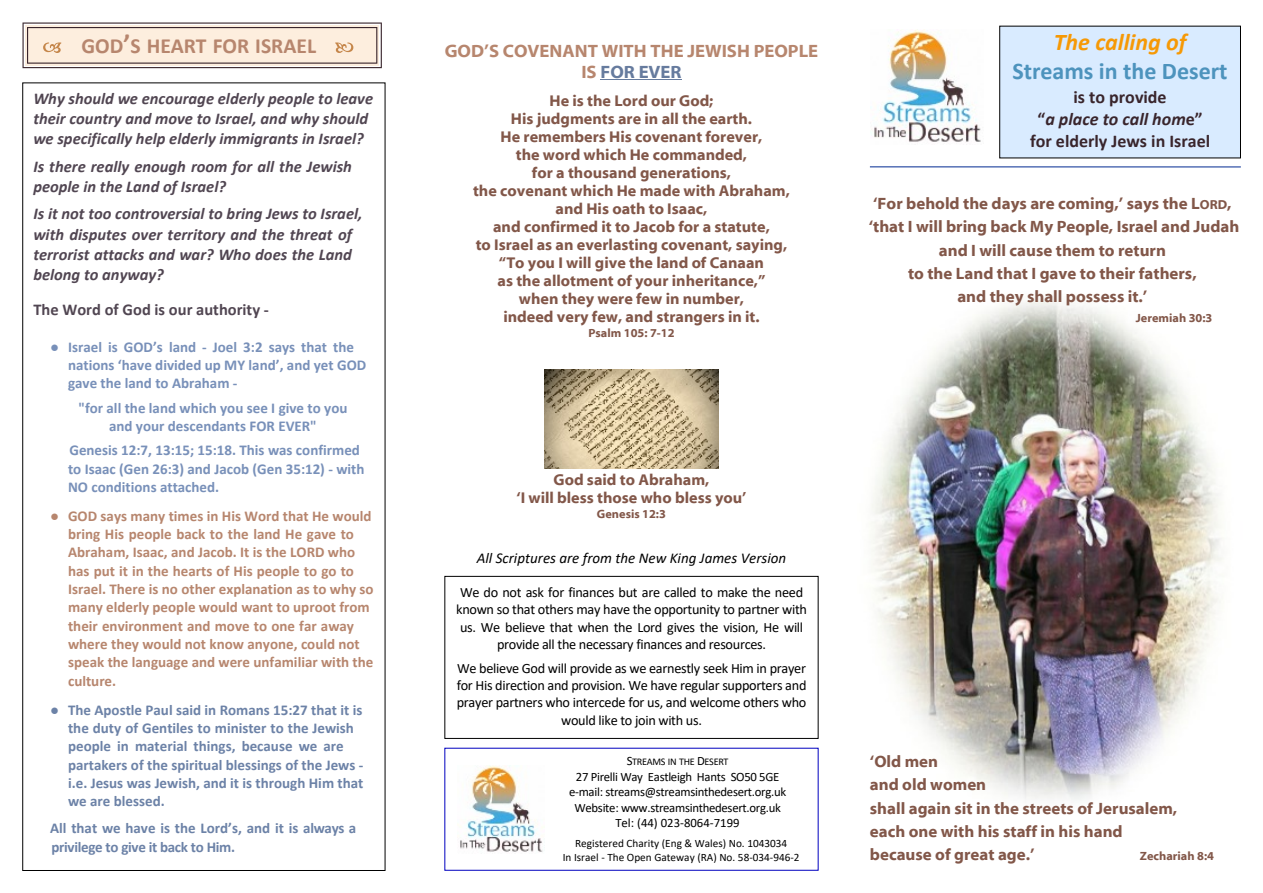
<style>
.page{position:relative;width:1263px;height:893px;background:#fff}
.page>*{position:absolute;margin:0;border:0;box-sizing:border-box;transform-origin:0 0}
.t1{font:700 24px "Calibri";color:#4d93bd}
.t2{font:italic 700 24px "Calibri";color:#f69906}
.t3{font:700 21.6px "Calibri";color:#b7866e}
.t4{font:700 18px/22px "Calibri";color:#39252c;text-align:center}
.t5{font:18px/20.5px "Myriad Bd Web";color:#b7866e;text-align:center}
.t6{font:italic 700 16.5px/20.1px "Calibri";color:#514652}
.t7{font:16.5px/23.4px "Myriad Bd Web";color:#825749}
.t8{font:700 16.5px "Calibri";color:#514652}
.t9{font:15.75px/18px "Myriad Bd Web";color:#825749;text-align:center}
.t10{font:700 15px/18.3px "Calibri";color:#b7866e}
.t11{font:700 15px/18.3px "Calibri";color:#7890b9}
.t12{font:700 15px/18.3px "Calibri";color:#6c82a7}
.t13{font:700 15px/18.3px "Calibri";letter-spacing:-.02em;color:#6c82a7}
.t14{font:italic 15px "Calibri";color:#000}
.t15{font:14.25px/17.4px "Calibri";letter-spacing:-.02em;color:#000;text-align:center}
.t16{font:12.75px/15.6px "Calibri";letter-spacing:-.025em;color:#000;text-align:center}
.t17{font:12px "Myriad Bd Web";color:#825749}
.t18{font:11.25px/13.8px "Calibri";color:#000;text-align:center}
.t19{font:10.2px "Calibri";letter-spacing:-.03em;color:#000}
.s1{font-size:27px}
.s2{font-family:"Times New Roman"}
.s3{color:#667b9e}
.s4{font-style:italic}
.s5{font-size:13.2px}
.s6{font-size:12.75px}
</style>
<div class="page">
<img style="left:871px;top:299px;width:353px;height:501px">
<hr style="left:600px;top:79px;width:82px;height:1px;background:#667b9e">
<div style="left:445px;top:576px;width:373px;height:163px;border:1px solid #000"></div>
<img style="left:870px;top:30px;width:111px;height:112px">
<img style="left:460px;top:765px;width:83px;height:87px">
<div style="left:1000px;top:26px;width:240px;height:132px;background:#d9ebff"></div>
<div style="left:999px;top:26px;width:242px;height:132px;border:1px solid #000"></div>
<svg style="left:23px;top:23px;width:359px;height:45px"></svg>
<img style="left:544px;top:370px;width:175px;height:99px">
<hr style="left:870px;top:166px;width:371px;height:1px;background:#002991">
<h2 class="t3" style="left:82px;top:37px;width:236px">GOD<span class="s1">’</span>S HEART FOR ISRAEL</h2>
<p class="t6" style="left:33px;top:89px;width:341px">Why should we encourage elderly people to leave their country and move to Israel, and why should we specifically help elderly immigrants in Israel?</p>
<p class="t6" style="left:33px;top:157px;width:320px">Is there really enough room for all the Jewish people in the Land of Israel?</p>
<p class="t6" style="left:33px;top:205px;width:331px">Is it not too controversial to bring Jews to Israel, with disputes over territory and the threat of terrorist attacks and war? Who does the Land belong to anyway?</p>
<p class="t8" style="left:33px;top:303px;width:237px">The Word of God is our authority -</p>
<p class="t11" style="left:68px;top:339px;width:300px;text-indent:-18px"><span class="s2">●</span> Israel is GOD’s land - Joel 3:2 says that the nations ‘have divided up MY land’, and yet GOD gave the land to Abraham -</p>
<p class="t11" style="left:78px;top:400px;width:270px;text-align:center">"for all the land which you see I give to you and your descendants FOR EVER"</p>
<p class="t11" style="left:68px;top:442px;width:298px">Genesis 12:7, 13:15; 15:18. This was confirmed to Isaac (Gen 26:3) and Jacob (Gen 35:12) - with<br>NO conditions attached.</p>
<p class="t10" style="left:68px;top:508px;width:307px;text-indent:-18px"><span class="s2">●</span> GOD says many times in His Word that He would bring His people back to the land He gave to Abraham, Isaac, and Jacob. It is the LORD who has put it in the hearts of His people to go to Israel. There is no other explanation as to why so many elderly people would want to uproot from their environment and move to one far away where they would not know anyone, could not speak the language and were unfamiliar with the culture.</p>
<p class="t12" style="left:68px;top:702px;width:297px;text-indent:-18px"><span class="s2">●</span> The Apostle Paul said in Romans 15:27 that it is the duty of Gentiles to minister to the Jewish people in material things, because we are partakers of the spiritual blessings of the Jews - i.e. Jesus was Jewish, and it is through Him that we are blessed.</p>
<p class="t13" style="left:50px;top:820px;width:307px">All that we have is the Lord’s, and it is always a privilege to give it back to Him.</p>
<p class="t5" style="left:445px;top:42px;width:375px">GOD’S COVENANT WITH THE JEWISH PEOPLE<br>IS <span class="s3">FOR EVER</span></p>
<p class="t9" style="left:473px;top:93px;width:318px">He is the Lord our God;<br>His judgments are in all the earth.<br>He remembers His covenant forever,<br>the word which He commanded,<br>for a thousand generations,<br>the covenant which He made with Abraham, and His oath to Isaac,<br>and confirmed it to Jacob for a statute,<br>to Israel as an everlasting covenant, saying, “To you I will give the land of Canaan<br>as the allotment of your inheritance,”<br>when they were few in number,<br>indeed very few, and strangers in it.</p>
<p class="t17" style="left:588px;top:328px;width:88px">Psalm 105: 7-12</p>
<h1 class="t2" style="left:1054px;top:32px;width:134px">The calling of</h1>
<h1 class="t1" style="left:1012px;top:61px;width:217px">Streams in the Desert</h1>
<p class="t4" style="left:1030px;top:88px;width:182px">is to provide<br>“<span class="s4">a place to call hom</span>e” for elderly Jews in Israel</p>
<p class="t7" style="left:869px;top:193px;width:372px;text-align:center">‘For behold the days are coming,’ says the L<span class="s5">ORD</span>, ‘that I will bring back My People, Israel and Judah and I will cause them to return<br>to the Land that I gave to their fathers,<br>and they shall possess it.’</p>
<p class="t17" style="left:1136px;top:313px;width:78px">Jeremiah 30:3</p>
<p class="t9" style="left:516px;top:472px;width:232px">God said to Abraham,<br>‘I will bless those who bless you’</p>
<p class="t17" style="left:597px;top:509px;width:70px">Genesis 12:3</p>
<p class="t14" style="left:477px;top:552px;width:311px">All Scriptures are from the New King James Version</p>
<p class="t15" style="left:456px;top:585px;width:352px">We do not ask for finances but are called to make the need known so that others may have the opportunity to partner with us. We believe that when the Lord gives the vision, He will provide all the necessary finances and resources.</p>
<p class="t15" style="left:457px;top:660px;width:351px">We believe God will provide as we earnestly seek Him in prayer for His direction and provision. We have regular supporters and prayer partners who intercede for us, and welcome others who would like to join with us.</p>
<p class="t19" style="left:627px;top:757px;width:103px"><span class="s6">S</span>TREAMS IN THE <span class="s6">D</span>ESERT</p>
<p class="t16" style="left:569px;top:770px;width:219px">27 Pirelli Way Eastleigh Hants SO50 5GE e-mail: streams@streamsinthedesert.org.uk Website: www.streamsinthedesert.org.uk Tel: (44) 023-8064-7199</p>
<p class="t18" style="left:563px;top:837px;width:238px">Registered Charity (Eng &amp; Wales) No. 1043034<br>In Israel - The Open Gateway (RA) No. 58-034-946-2</p>
<p class="t7" style="left:870px;top:751px;width:309px">‘Old men<br>and old women<br>shall again sit in the streets of Jerusalem, each one with his staff in his hand because of great age.’</p>
<p class="t17" style="left:1140px;top:851px;width:76px">Zechariah 8:4</p>
</div>
